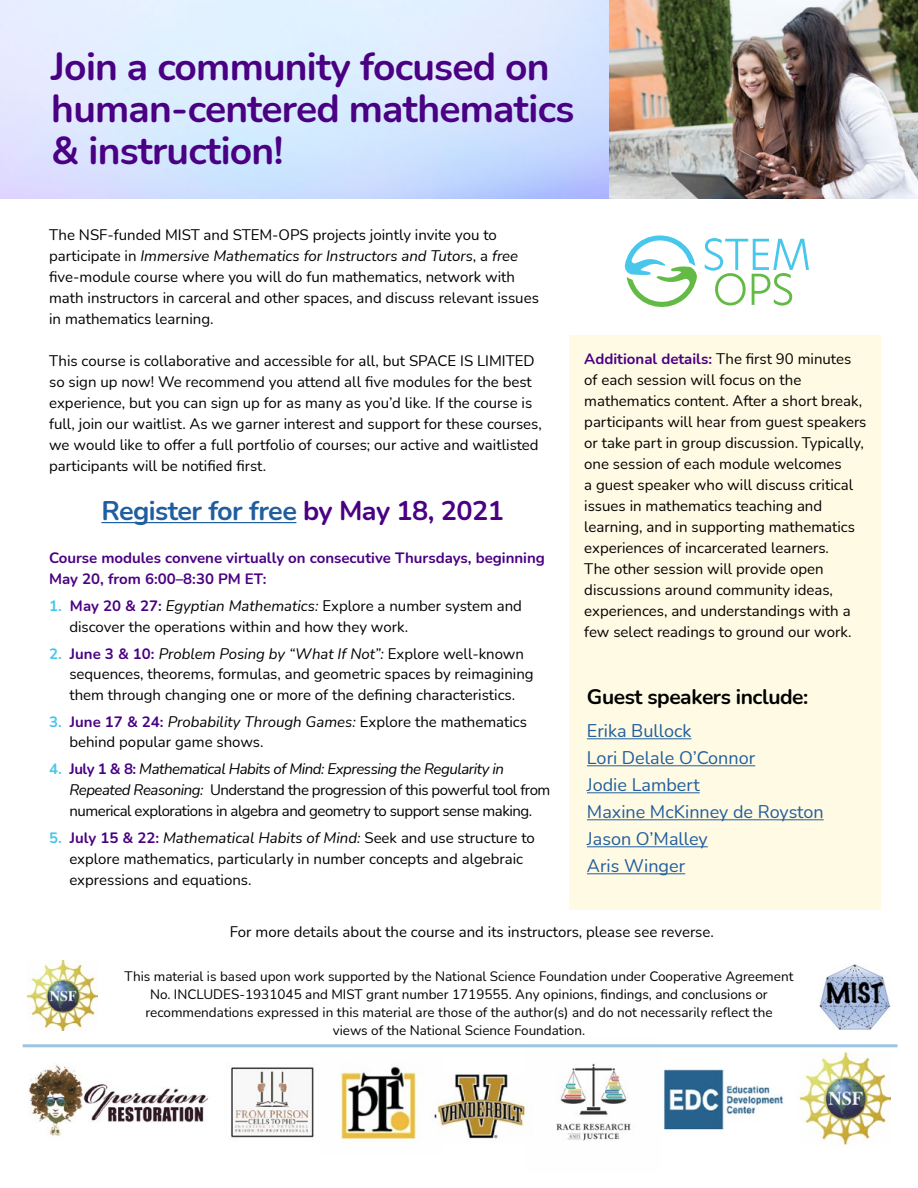
<style>
.page{position:relative;width:918px;height:1188px;background:#fff}
.page>*{position:absolute;margin:0;border:0;box-sizing:border-box;transform-origin:0 0}
.t1{font:700 39px/42px "Nunito";letter-spacing:-.02em;color:#4a0082}
.t2{font:700 27px "Nunito";letter-spacing:-.02em;color:#215e9e}
.t3{font:700 21px "Nunito";letter-spacing:-.02em;color:#000}
.t4{font:18px/27px "Nunito";color:#215e9e}
.t5{font:15px/21px "Nunito";color:#000}
.t6{font:15px/21px "Nunito";letter-spacing:-.03em;color:#000}
.t7{font:700 15px/20.5px "Nunito";color:#4a0082}
.t8{font:13.5px/18px "Nunito";color:#000;text-align:center}
.s1{font-style:italic}
.s2{color:#4a0082}
.s3{font-weight:700;color:#47c7eb}
.s4{font-weight:700;color:#4a0082}
</style>
<div class="page">
<img style="left:0;top:0;width:918px;height:199px">
<div style="left:569px;top:335px;width:311px;height:574px;background:#fffae3"></div>
<hr style="left:587px;top:738px;width:104px;height:1px;background:#215e9e">
<hr style="left:587px;top:765px;width:168px;height:1px;background:#215e9e">
<hr style="left:587px;top:792px;width:113px;height:1px;background:#215e9e">
<hr style="left:587px;top:819px;width:237px;height:1px;background:#215e9e">
<hr style="left:587px;top:846px;width:121px;height:1px;background:#215e9e">
<hr style="left:587px;top:873px;width:98px;height:1px;background:#215e9e">
<hr style="left:101px;top:522px;width:195px;height:1px;background:#215e9e">
<svg style="left:705px;top:238px;width:104px;height:68px"></svg>
<svg style="left:624px;top:235px;width:73px;height:72px"></svg>
<img style="left:28px;top:1047px;width:862px;height:99px">
<img style="left:27px;top:960px;width:71px;height:71px">
<hr style="left:23px;top:1044px;width:874px;height:3px;background:#9cc4e3">
<img style="left:820px;top:964px;width:71px;height:66px">
<h1 class="t1" style="left:51px;top:43px;width:525px">Join a community focused on human-centered mathematics &amp; instruction!</h1>
<p class="t5" style="left:49px;top:224px;width:491px">The NSF-funded MIST and STEM-OPS projects jointly invite you to participate in <span class="s1">Immersive Mathematics for Instructors and Tutors</span>, a <span class="s1">free </span>five-module course where you will do fun mathematics, network with math instructors in carceral and other spaces, and discuss relevant issues in mathematics learning.</p>
<p class="t5" style="left:49px;top:350px;width:494px">This course is collaborative and accessible for all, but SPACE IS LIMITED so sign up now! We recommend you attend all five modules for the best experience, but you can sign up for as many as you’d like. If the course is full, join our waitlist. As we garner interest and support for these courses, we would like to offer a full portfolio of courses; our active and waitlisted participants will be notified first.</p>
<h2 class="t2" style="left:101px;top:492px;width:404px">Register for free <span class="s2">by May 18, 2021</span></h2>
<p class="t7" style="left:49px;top:547px;width:497px">Course modules convene virtually on consecutive Thursdays, beginning<br>May 20, from 6:00–8:30 PM ET:</p>
<p class="t5" style="left:69px;top:595px;width:454px;line-height:20.5px;text-indent:-20px"><span class="s3">1.</span> <span class="s4">May 20 &amp; 27:</span> <span class="s1">Egyptian Mathematics:</span> Explore a number system and discover the operations within and how they work.</p>
<p class="t5" style="left:69px;top:643px;width:466px;line-height:20.5px;text-indent:-20px"><span class="s3">2.</span> <span class="s4">June 3 &amp; 10:</span> <span class="s1">Problem Posing by “What If Not”:</span> Explore well-known sequences, theorems, formulas, and geometric spaces by reimagining them through changing one or more of the defining characteristics.</p>
<p class="t5" style="left:69px;top:711px;width:459px;line-height:20.5px;text-indent:-20px"><span class="s3">3.</span> <span class="s4">June 17 &amp; 24:</span> <span class="s1">Probability Through Games:</span> Explore the mathematics behind popular game shows.</p>
<p class="t6" style="left:69px;top:758px;width:483px;text-indent:-20px"><span class="s3">4.</span> <span class="s4">July 1 &amp; 8:</span> <span class="s1">Mathematical Habits of Mind: Expressing the Regularity in<br>Repeated Reasoning:</span> Understand the progression of this powerful tool from numerical explorations in algebra and geometry to support sense making.</p>
<p class="t5" style="left:69px;top:827px;width:467px;text-indent:-20px"><span class="s3">5.</span> <span class="s4">July 15 &amp; 22:</span> <span class="s1">Mathematical Habits of Mind:</span> Seek and use structure to explore mathematics, particularly in number concepts and algebraic expressions and equations.</p>
<p class="t5" style="left:584px;top:348px;width:284px"><span class="s4">Additional details:</span> The first 90 minutes of each session will focus on the mathematics content. After a short break, participants will hear from guest speakers or take part in group discussion. Typically, one session of each module welcomes<br>a guest speaker who will discuss critical issues in mathematics teaching and learning, and in supporting mathematics experiences of incarcerated learners.<br>The other session will provide open discussions around community ideas, experiences, and understandings with a few select readings to ground our work.</p>
<h3 class="t3" style="left:587px;top:682px;width:223px">Guest speakers include:</h3>
<p class="t4" style="left:587px;top:717px;width:238px">Erika Bullock<br>Lori Delale O’Connor<br>Jodie Lambert<br>Maxine McKinney de Royston<br>Jason O’Malley<br>Aris Winger</p>
<p class="t5" style="left:230px;top:921px;width:485px">For more details about the course and its instructors, please see reverse.</p>
<p class="t8" style="left:125px;top:966px;width:670px">This material is based upon work supported by the National Science Foundation under Cooperative Agreement No. INCLUDES-1931045 and MIST grant number 1719555. Any opinions, findings, and conclusions or recommendations expressed in this material are those of the author(s) and do not necessarily reflect the<br>views of the National Science Foundation.</p>
</div>
